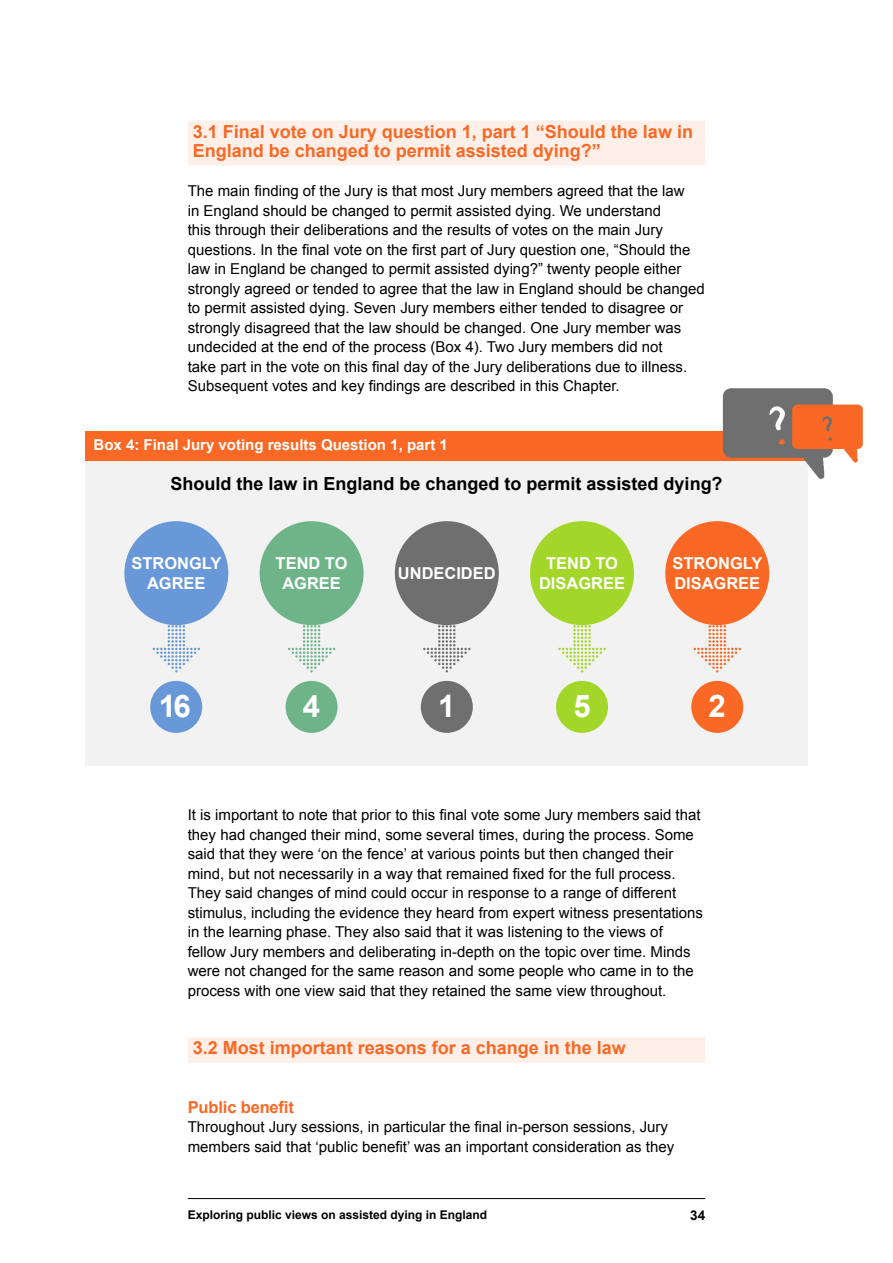
<style>
.page{position:relative;width:893px;height:1263px;background:#fff}
.page>*{position:absolute;margin:0;border:0;box-sizing:border-box;transform-origin:0 0}
.t1{font:700 31.05px "Arial";color:#fff}
.t2{font:700 18px/19.5px "Arial";color:#f96824}
.t3{font:700 18px "Arial";color:#000}
.t4{font:700 16.5px/19.8px "Arial";color:#fff;text-align:center}
.t5{font:700 16.5px "Arial";letter-spacing:-.01em;color:#f96824}
.t6{font:15px/19.5px "Arial";color:#000}
.t7{font:700 15px "Arial";color:#fff}
.t8{font:700 13.5px "Arial";color:#000}
.t9{font:700 12px "Arial";color:#000}
</style>
<div class="page">
<hr style="left:188px;top:1198px;width:517px;height:1px;background:#000">
<div style="left:188px;top:121px;width:517px;height:25px;background:#fef0e9"></div>
<div style="left:188px;top:140px;width:517px;height:26px;background:#fef0e9"></div>
<div style="left:188px;top:1037px;width:517px;height:26px;background:#fef0e9"></div>
<div style="left:85px;top:431px;width:723px;height:334px;background:#f2f2f2"></div>
<div style="left:124px;top:521px;width:104px;height:104px;background:#6898d8;border-radius:50%"></div>
<div style="left:150px;top:681px;width:52px;height:52px;background:#6898d8;border-radius:50%"></div>
<svg style="left:153px;top:625px;width:47px;height:47px"></svg>
<div style="left:260px;top:521px;width:104px;height:104px;background:#6fb488;border-radius:50%"></div>
<div style="left:286px;top:681px;width:52px;height:52px;background:#6fb488;border-radius:50%"></div>
<svg style="left:288px;top:625px;width:47px;height:47px"></svg>
<div style="left:395px;top:521px;width:104px;height:104px;background:#706f6f;border-radius:50%"></div>
<div style="left:421px;top:681px;width:52px;height:52px;background:#706f6f;border-radius:50%"></div>
<svg style="left:423px;top:625px;width:48px;height:47px"></svg>
<div style="left:530px;top:521px;width:104px;height:104px;background:#a2d729;border-radius:50%"></div>
<div style="left:556px;top:681px;width:52px;height:52px;background:#a2d729;border-radius:50%"></div>
<svg style="left:558px;top:625px;width:48px;height:47px"></svg>
<div style="left:665px;top:521px;width:104px;height:104px;background:#f96824;border-radius:50%"></div>
<div style="left:691px;top:681px;width:52px;height:52px;background:#f96824;border-radius:50%"></div>
<svg style="left:693px;top:625px;width:48px;height:47px"></svg>
<div style="left:85px;top:431px;width:722px;height:29px;background:#f96824"></div>
<img style="left:722px;top:388px;width:111px;height:91px">
<img style="left:792px;top:404px;width:71px;height:59px">
<p class="t2" style="left:193px;top:122px;width:502px">3.1 Final vote on Jury question 1, part 1 “Should the law in<br>England be changed to permit assisted dying?”</p>
<p class="t6" style="left:188px;top:181px;width:518px">The main finding of the Jury is that most Jury members agreed that the law<br>in England should be changed to permit assisted dying. We understand<br>this through their deliberations and the results of votes on the main Jury questions. In the final vote on the first part of Jury question one, “Should the law in England be changed to permit assisted dying?” twenty people either strongly agreed or tended to agree that the law in England should be changed to permit assisted dying. Seven Jury members either tended to disagree or strongly disagreed that the law should be changed. One Jury member was undecided at the end of the process (Box 4). Two Jury members did not<br>take part in the vote on this final day of the Jury deliberations due to illness.<br>Subsequent votes and key findings are described in this Chapter.</p>
<p class="t7" style="left:94px;top:435px;width:356px">Box 4: Final Jury voting results Question 1, part 1</p>
<p class="t3" style="left:170px;top:472px;width:554px">Should the law in England be changed to permit assisted dying?</p>
<p class="t4" style="left:132px;top:554px;width:91px">STRONGLY<br>AGREE</p>
<h1 class="t1" style="left:159px;top:686px;width:33px">16</h1>
<p class="t4" style="left:276px;top:554px;width:73px">TEND TO<br>AGREE</p>
<h1 class="t1" style="left:303px;top:686px;width:19px">4</h1>
<p class="t4" style="left:398px;top:564px;width:99px">UNDECIDED</p>
<h1 class="t1" style="left:438px;top:686px;width:19px">1</h1>
<p class="t4" style="left:539px;top:554px;width:87px">TEND TO<br>DISAGREE</p>
<h1 class="t1" style="left:573px;top:686px;width:19px">5</h1>
<p class="t4" style="left:672px;top:554px;width:91px;text-align:left">STRONGLY<br>DISAGREE</p>
<h1 class="t1" style="left:709px;top:686px;width:19px">2</h1>
<p class="t6" style="left:188px;top:805px;width:517px">It is important to note that prior to this final vote some Jury members said that they had changed their mind, some several times, during the process. Some said that they were ‘on the fence’ at various points but then changed their mind, but not necessarily in a way that remained fixed for the full process.<br>They said changes of mind could occur in response to a range of different stimulus, including the evidence they heard from expert witness presentations in the learning phase. They also said that it was listening to the views of fellow Jury members and deliberating in-depth on the topic over time. Minds were not changed for the same reason and some people who came in to the process with one view said that they retained the same view throughout.</p>
<p class="t2" style="left:193px;top:1039px;width:435px">3.2 Most important reasons for a change in the law</p>
<p class="t5" style="left:188px;top:1096px;width:108px">Public benefit</p>
<p class="t6" style="left:188px;top:1117px;width:488px">Throughout Jury sessions, in particular the final in-person sessions, Jury members said that ‘public benefit’ was an important consideration as they</p>
<p class="t9" style="left:188px;top:1206px;width:301px">Exploring public views on assisted dying in England</p>
<p class="t8" style="left:690px;top:1206px;width:17px">34</p>
</div>
